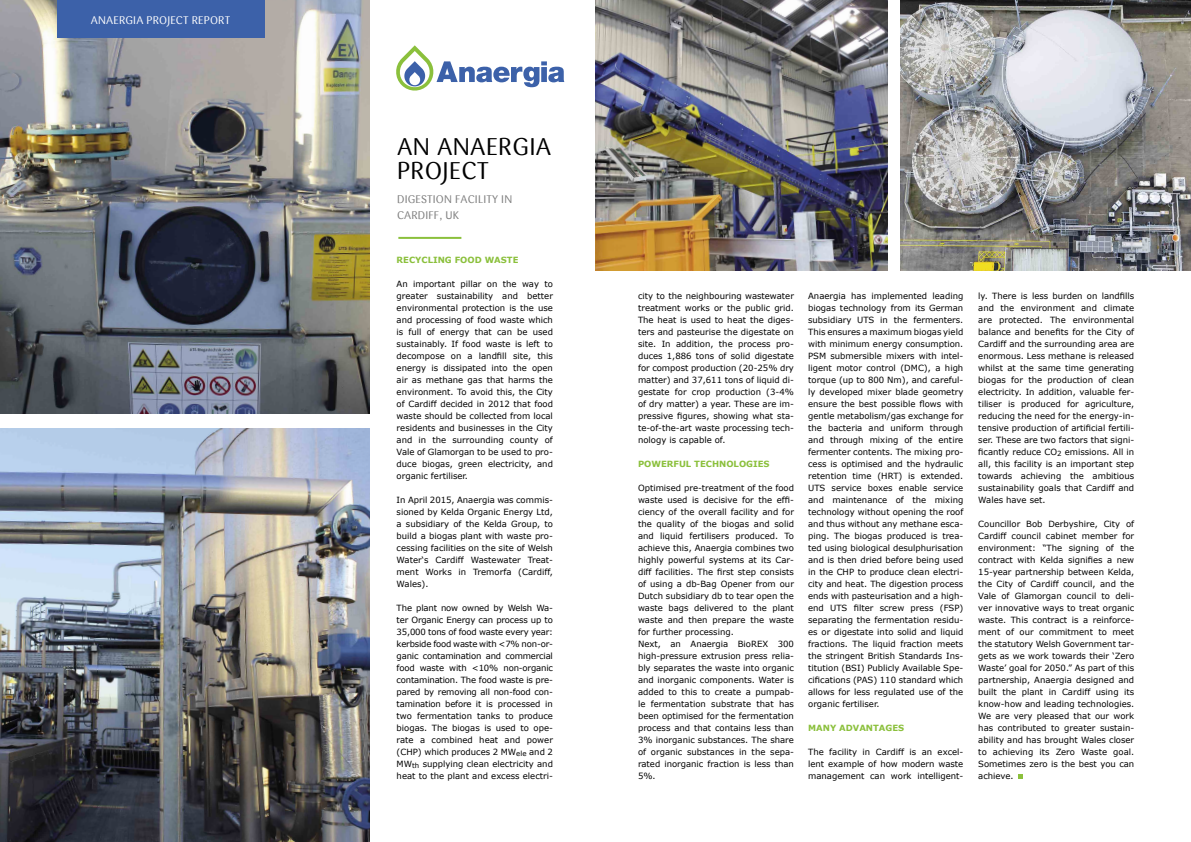
<style>
.page{position:relative;width:1191px;height:842px;background:#fff}
.page>*{position:absolute;margin:0;border:0;box-sizing:border-box;transform-origin:0 0}
.t1{font:24px/24px "Sari";letter-spacing:.015em;color:#000}
.t2{font:11px/16px "Sari";letter-spacing:.015em;color:#7c7c7c}
.t3{font:11px "Sari";letter-spacing:.015em;color:#fff}
.t4{font:8.5px/12px "Verdana";color:#000;text-align:justify}
.t5{font:700 8.5px "Verdana";color:#8bc03c}
</style>
<div class="page">
<img style="left:0;top:0;width:369px;height:414px">
<img style="left:0;top:428px;width:369px;height:414px">
<div style="left:57px;top:0;width:207px;height:38px;background:#3c61a9"></div>
<hr style="left:398px;top:237px;width:63px;height:2px;background:#8bc03c">
<svg style="left:1018px;top:774px;width:5px;height:5px"></svg>
<img style="left:900px;top:0;width:291px;height:270px">
<img style="left:595px;top:0;width:292px;height:270px">
<svg style="left:396px;top:45px;width:168px;height:46px"></svg>
<p class="t3" style="left:91px;top:14px;width:141px">ANAERGIA PROJECT REPORT</p>
<h1 class="t1" style="left:397px;top:135px;width:156px">AN ANAERGIA<br>PROJECT</h1>
<p class="t2" style="left:397px;top:191px;width:117px">DIGESTION FACILITY IN<br>CARDIFF, UK</p>
<p class="t5" style="left:396px;top:254px;width:123px">RECYCLING FOOD WASTE</p>
<p class="t4" style="left:396px;top:278px;width:158px">An important pillar on the way to greater sustainability and better environmental protection is the use and processing of food waste which is full of energy that can be used sustainably. If food waste is left to decompose on a landfill site, this energy is dissipated into the open air as methane gas that harms the environment. To avoid this, the City of Cardiff decided in 2012 that food waste should be collected from local residents and businesses in the City and in the surrounding county of Vale of Glamorgan to be used to pro&shy;duce biogas, green electricity, and organic fertiliser.</p>
<p class="t4" style="left:396px;top:494px;width:158px">In April 2015, Anaergia was commis&shy;sioned by Kelda Organic Energy Ltd, a subsidiary of the Kelda Group, to build a biogas plant with waste pro&shy;cessing facilities on the site of Welsh Water‘s Cardiff Wastewater Treat&shy;ment Works in Tremorfa (Cardiff, Wales).</p>
<p class="t4" style="left:396px;top:602px;width:158px">The plant now owned by Welsh Wa&shy;ter Organic Energy can process up to 35,000 tons of food waste every year: kerbside food waste with &lt;7% non-or&shy;ganic contamination and commercial food waste with &lt;10% non-organic contamination. The food waste is pre&shy;pared by removing all non-food con&shy;tamination before it is processed in two fermentation tanks to produce biogas. The biogas is used to ope&shy;rate a combined heat and power (CHP) which produces 2 MW<sub>ele</sub> and 2<br>MW<sub>th</sub> supplying clean electricity and heat to the plant and excess electri-</p>
<p class="t4" style="left:638px;top:290px;width:157px">city to the neighbouring wastewater treatment works or the public grid.<br>The heat is used to heat the diges&shy;ters and pasteurise the digestate on site. In addition, the process pro&shy;duces 1,886 tons of solid digestate for compost production (20-25% dry matter) and 37,611 tons of liquid di&shy;gestate for crop production (3-4% of dry matter) a year. These are im&shy;pressive figures, showing what sta&shy;te-of-the-art waste processing tech&shy;nology is capable of.</p>
<p class="t5" style="left:638px;top:458px;width:133px">POWERFUL TECHNOLOGIES</p>
<p class="t4" style="left:638px;top:482px;width:157px;text-align:left">Optimised pre-treatment of the food waste used is decisive for the effi&shy;ciency of the overall facility and for the quality of the biogas and solid and liquid fertilisers produced. To achieve this, Anaergia combines two highly powerful systems at its Car&shy;diff facilities. The first step consists of using a db-Bag Opener from our Dutch subsidiary db to tear open the waste bags delivered to the plant waste and then prepare the waste for further processing.<br>Next, an Anaergia BioREX 300 high-pressure extrusion press relia&shy;bly separates the waste into organic and inorganic components. Water is added to this to create a pumpab&shy;le fermentation substrate that has been optimised for the fermentation process and that contains less than 3% inorganic substances. The share of organic substances in the sepa&shy;rated inorganic fraction is less than 5%.</p>
<p class="t4" style="left:808px;top:290px;width:157px">Anaergia has implemented leading biogas technology from its German subsidiary UTS in the fermenters.<br>This ensures a maximum biogas yield with minimum energy consumption.<br>PSM submersible mixers with intel&shy;ligent motor control (DMC), a high torque (up to 800 Nm), and careful&shy;ly developed mixer blade geometry ensure the best possible flows with gentle metabolism/gas exchange for the bacteria and uniform through and through mixing of the entire fermenter contents. The mixing pro&shy;cess is optimised and the hydraulic retention time (HRT) is extended.<br>UTS service boxes enable service and maintenance of the mixing technology without opening the roof and thus without any methane esca&shy;ping. The biogas produced is trea&shy;ted using biological desulphurisation and is then dried before being used in the CHP to produce clean electri&shy;city and heat. The digestion process ends with pasteurisation and a high&shy;end UTS filter screw press (FSP) separating the fermentation residu&shy;es or digestate into solid and liquid fractions. The liquid fraction meets the stringent British Standards Ins&shy;titution (BSI) Publicly Available Spe&shy;cifications (PAS) 110 standard which allows for less regulated use of the organic fertiliser.</p>
<p class="t5" style="left:808px;top:722px;width:98px">MANY ADVANTAGES</p>
<p class="t4" style="left:808px;top:746px;width:157px">The facility in Cardiff is an excel&shy;lent example of how modern waste management can work intelligent-</p>
<p class="t4" style="left:978px;top:290px;width:157px">ly. There is less burden on landfills and the environment and climate are protected. The environmental balance and benefits for the City of Cardiff and the surrounding area are enormous. Less methane is released whilst at the same time generating biogas for the production of clean electricity. In addition, valuable fer&shy;tiliser is produced for agriculture, reducing the need for the energy-in&shy;tensive production of artificial fertili&shy;ser. These are two factors that signi&shy;ficantly reduce CO<sub>2</sub> emissions. All in all, this facility is an important step towards achieving the ambitious sustainability goals that Cardiff and Wales have set.</p>
<p class="t4" style="left:978px;top:518px;width:157px">Councillor Bob Derbyshire, City of Cardiff council cabinet member for environment: “The signing of the contract with Kelda signifies a new 15-year partnership between Kelda, the City of Cardiff council, and the Vale of Glamorgan council to deli&shy;ver innovative ways to treat organic waste. This contract is a reinforce&shy;ment of our commitment to meet the statutory Welsh Government tar&shy;gets as we work towards their ‘Zero Waste’ goal for 2050.” As part of this partnership, Anaergia designed and built the plant in Cardiff using its know-how and leading technologies.<br>We are very pleased that our work has contributed to greater sustain&shy;ability and has brought Wales closer to achieving its Zero Waste goal.<br>Sometimes zero is the best you can achieve.</p>
</div>
